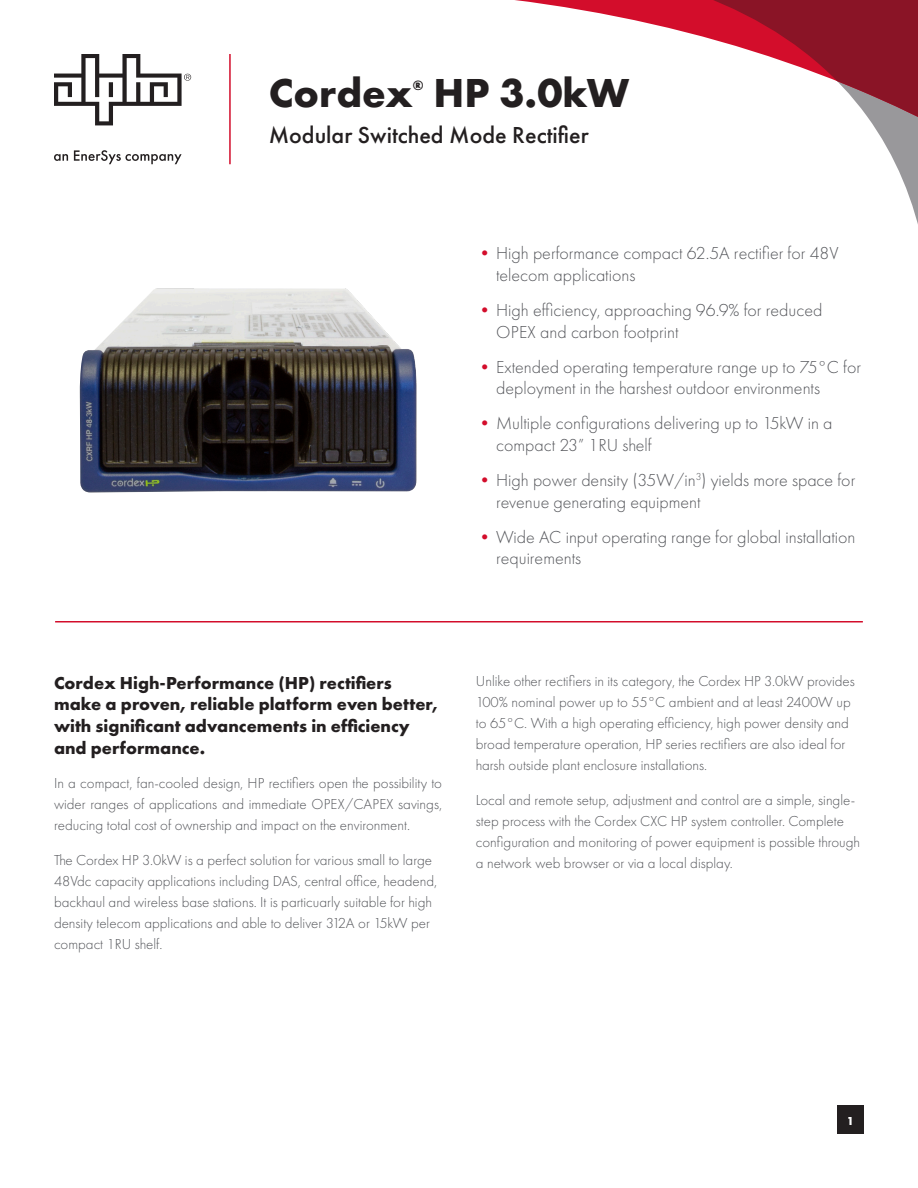
<style>
.page{position:relative;width:918px;height:1188px;background:#fff}
.page>*{position:absolute;margin:0;border:0;box-sizing:border-box;transform-origin:0 0}
.product_name{font:700 42px "Futura PT";color:#231f20}
.product_subline{font:500 24px "Futura PT";color:#231f20}
.t1{font:300 18px/21.6px "Futura PT";color:#54555a}
.product_description{font:700 18px/21.6px "Futura PT";color:#231f20}
.product_description-2{font:300 15px/21px "Futura PT";color:#54555a}
.product_name-2{font:700 13.95px "Futura PT";color:#231f20}
.t2{font:700 12px "Futura PT";color:#fff}
.s1{color:#d30d2b}
</style>
<div class="page">
<hr style="left:229px;top:54px;width:2px;height:110px;background:#d30d2b">
<svg style="left:54px;top:54px;width:137px;height:71px"></svg>
<svg style="left:54px;top:150px;width:128px;height:14px"></svg>
<div style="left:837px;top:1106px;width:27px;height:28px;background:#231f20"></div>
<svg style="left:515px;top:0;width:403px;height:215px"></svg>
<svg style="left:676px;top:0;width:242px;height:124px"></svg>
<hr style="left:55px;top:621px;width:808px;height:1px;background:#d30d2b">
<img style="left:80px;top:288px;width:337px;height:205px">
<p class="product_name" style="left:269px;top:66px;width:146px">Cordex</p>
<p class="product_name-2" style="left:413px;top:77px;width:12px">®</p>
<p class="product_name" style="left:434px;top:66px;width:197px">HP 3.0kW</p>
<p class="product_subline" style="left:269px;top:120px;width:321px">Modular Switched Mode Rectifier</p>
<p class="t1" style="left:496px;top:243px;width:344px;text-indent:-20px"><span class="s1">•</span>High performance compact 62.5A rectifier for 48V telecom applications</p>
<p class="t1" style="left:496px;top:299px;width:328px;text-indent:-20px"><span class="s1">•</span>High efficiency, approaching 96.9% for reduced<br>OPEX and carbon footprint</p>
<p class="t1" style="left:496px;top:356px;width:367px;text-indent:-20px"><span class="s1">•</span>Extended operating temperature range up to 75°C for deployment in the harshest outdoor environments</p>
<p class="t1" style="left:496px;top:413px;width:338px;text-indent:-20px"><span class="s1">•</span>Multiple configurations delivering up to 15kW in a compact 23” 1RU shelf</p>
<p class="t1" style="left:496px;top:469px;width:361px;text-indent:-20px"><span class="s1">•</span>High power density (35W/in<sup>3</sup>) yields more space for revenue generating equipment</p>
<p class="t1" style="left:496px;top:526px;width:361px;text-indent:-20px"><span class="s1">•</span>Wide AC input operating range for global installation requirements</p>
<p class="product_description" style="left:54px;top:671px;width:385px">Cordex High-Performance (HP) rectifiers make a proven, reliable platform even better, with significant advancements in efficiency and performance.</p>
<p class="product_description-2" style="left:54px;top:773px;width:390px;text-align:justify">In a compact, fan-cooled design, HP rectifiers open the possibility to wider ranges of applications and immediate OPEX/CAPEX savings, reducing total cost of ownership and impact on the environment.</p>
<p class="product_description-2" style="left:54px;top:849px;width:385px">The Cordex HP 3.0kW is a perfect solution for various small to large 48Vdc capacity applications including DAS, central office, headend, backhaul and wireless base stations. It is particuarly suitable for high density telecom applications and able to deliver 312A or 15kW per compact 1RU shelf.</p>
<p class="product_description-2" style="left:476px;top:671px;width:380px">Unlike other rectifiers in its category, the Cordex HP 3.0kW provides 100% nominal power up to 55°C ambient and at least 2400W up to 65°C. With a high operating efficiency, high power density and broad temperature operation, HP series rectifiers are also ideal for harsh outside plant enclosure installations.</p>
<p class="product_description-2" style="left:476px;top:790px;width:386px">Local and remote setup, adjustment and control are a simple, single&shy;step process with the Cordex CXC HP system controller. Complete configuration and monitoring of power equipment is possible through a network web browser or via a local display.</p>
<p class="t2" style="left:847px;top:1113px;width:9px">1</p>
</div>
